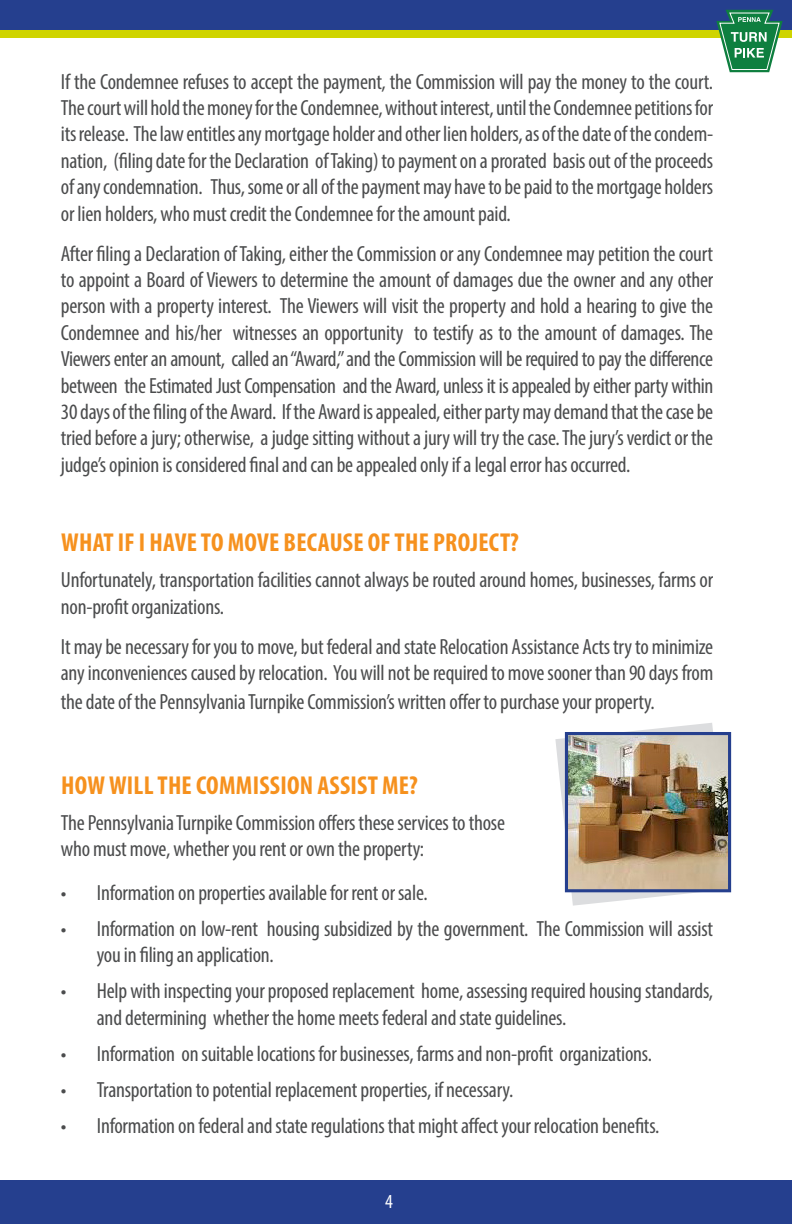
<style>
.page{position:relative;width:792px;height:1224px;background:#fff}
.page>*{position:absolute;margin:0;border:0;box-sizing:border-box;transform-origin:0 0}
.t1{font:700 condensed 26px "Myriad Pro";letter-spacing:.01em;color:#f6911e}
.t2{font:condensed 22px/26.4px "Myriad Pro";letter-spacing:-.01em;color:#4b4c4d}
.t3{font:condensed 20px "Myriad Pro";color:#fff}
</style>
<div class="page">
<div style="left:0;top:0;width:792px;height:30px;background:#253f8e"></div>
<div style="left:0;top:30px;width:792px;height:8px;background:#cfd400"></div>
<div style="left:0;top:1181px;width:792px;height:43px;background:#253f8e"></div>
<svg style="left:555px;top:723px;width:175px;height:183px"></svg>
<img style="left:569px;top:736px;width:158px;height:152px">
<div style="left:565px;top:732px;width:166px;height:160px;border:3px solid #253f8e"></div>
<svg style="left:716px;top:10px;width:67px;height:62px"></svg>
<p class="t2" style="left:61px;top:68px;width:654px;text-align:justify">If the Condemnee refuses to accept the payment, the Commission will pay the money to the court.<br>The court will hold the money for the Condemnee, without interest, until the Condemnee petitions for its release. The law entitles any mortgage holder and other lien holders, as of the date of the condem&shy;nation, (filing date for the Declaration of Taking) to payment on a prorated basis out of the proceeds of any condemnation. Thus, some or all of the payment may have to be paid to the mortgage holders or lien holders, who must credit the Condemnee for the amount paid.</p>
<p class="t2" style="left:61px;top:240px;width:654px;text-align:justify">After filing a Declaration of Taking, either the Commission or any Condemnee may petition the court to appoint a Board of Viewers to determine the amount of damages due the owner and any other person with a property interest. The Viewers will visit the property and hold a hearing to give the Condemnee and his/her witnesses an opportunity to testify as to the amount of damages. The Viewers enter an amount, called an “Award,” and the Commission will be required to pay the difference between the Estimated Just Compensation and the Award, unless it is appealed by either party within 30 days of the filing of the Award. If the Award is appealed, either party may demand that the case be tried before a jury; otherwise, a judge sitting without a jury will try the case. The jury’s verdict or the judge’s opinion is considered final and can be appealed only if a legal error has occurred.</p>
<p class="t1" style="left:61px;top:526px;width:459px">WHAT IF I HAVE TO MOVE BECAUSE OF THE PROJECT?</p>
<p class="t2" style="left:61px;top:567px;width:654px">Unfortunately, transportation facilities cannot always be routed around homes, businesses, farms or non-profit organizations.</p>
<p class="t2" style="left:61px;top:633px;width:654px">It may be necessary for you to move, but federal and state Relocation Assistance Acts try to minimize any inconveniences caused by relocation. You will not be required to move sooner than 90 days from</p>
<p class="t2" style="left:61px;top:688px;width:595px">the date of the Pennsylvania Turnpike Commission’s written offer to purchase your property.</p>
<p class="t1" style="left:61px;top:769px;width:358px">HOW WILL THE COMMISSION ASSIST ME?</p>
<p class="t2" style="left:61px;top:809px;width:446px">The Pennsylvania Turnpike Commission offers these services to those who must move, whether you rent or own the property:</p>
<p class="t2" style="left:61px;top:879px;width:369px">• Information on properties available for rent or sale.</p>
<p class="t2" style="left:97px;top:915px;width:618px;text-indent:-36px">• Information on low-rent housing subsidized by the government. The Commission will assist you in filing an application.</p>
<p class="t2" style="left:97px;top:978px;width:618px;text-indent:-36px">• Help with inspecting your proposed replacement home, assessing required housing standards, and determining whether the home meets federal and state guidelines.</p>
<p class="t2" style="left:61px;top:1040px;width:593px">• Information on suitable locations for businesses, farms and non-profit organizations.</p>
<p class="t2" style="left:61px;top:1076px;width:454px">• Transportation to potential replacement properties, if necessary.</p>
<p class="t2" style="left:61px;top:1112px;width:600px">• Information on federal and state regulations that might affect your relocation benefits.</p>
<p class="t3" style="left:385px;top:1190px;width:9px">4</p>
</div>
